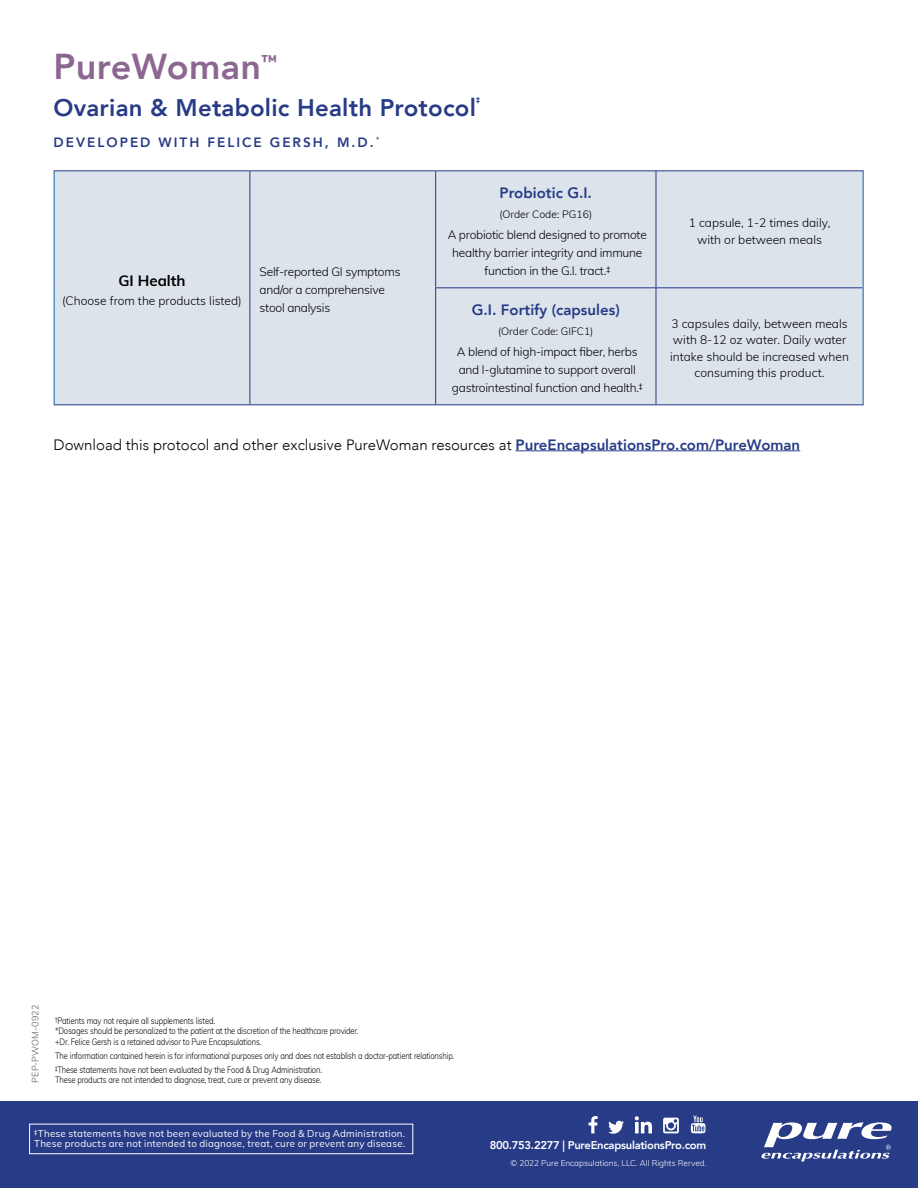
<style>
.page{position:relative;width:918px;height:1188px;background:#fff}
.page>*{position:absolute;margin:0;border:0;box-sizing:border-box;transform-origin:0 0}
.t1{font:800 36px "Avenir";letter-spacing:.01em;color:#8c6791}
.t2{font:800 24px "Avenir";letter-spacing:.01em;color:#273b87}
.t3{font:300 15px "Avenir";color:#000}
.t4{font:800 15px "Avenir";color:#273b87}
.t5{font:700 15px "Muli";color:#000}
.t6{font:800 13.5px "Avenir";letter-spacing:.15em;color:#273b87}
.t7{font:300 12px/18px "Muli";letter-spacing:-.02em;color:#000;text-align:center}
.t8{font:300 12px/16.5px "Muli";color:#000;text-align:center}
.t9{font:800 11.25px "Avenir";letter-spacing:-.025em;color:#fff}
.t10{font:700 11.25px "Muli";color:#273b87}
.t11{font:300 10.5px "Muli";color:#000}
.t12{font:9.75px/10.5px "Muli";letter-spacing:.025em;color:#fff}
.t13{font:300 9px/10.5px "Muli";letter-spacing:-.02em;color:#000;scale:.85 1}
.t14{font:300 9px "Muli";letter-spacing:.02em;color:#58595b}
.t15{font:300 8.25px "Muli";color:#fff}
.t16{font:700 6.3px "Muli";color:#273b87}
.s1{font-weight:800;color:#273b87}
</style>
<div class="page">
<div style="left:0;top:1101px;width:918px;height:87px;background:#273b87"></div>
<svg style="left:589px;top:1116px;width:9px;height:17px"></svg>
<svg style="left:635px;top:1116px;width:17px;height:17px"></svg>
<svg style="left:663px;top:1118px;width:16px;height:15px"></svg>
<svg style="left:608px;top:1121px;width:16px;height:13px"></svg>
<svg style="left:691px;top:1116px;width:15px;height:17px"></svg>
<svg style="left:761px;top:1122px;width:131px;height:40px"></svg>
<div style="left:29px;top:1124px;width:384px;height:30px;border:1px solid #fff"></div>
<hr style="left:516px;top:450px;width:284px;height:1px;background:#273b87">
<div style="left:55px;top:172px;width:808px;height:233px;background:#dce3eb"></div>
<hr style="left:436px;top:171px;width:220px;height:1px;background:#273b87">
<hr style="left:435px;top:171px;width:1px;height:117px;background:#273b87">
<hr style="left:656px;top:171px;width:1px;height:117px;background:#273b87">
<hr style="left:435px;top:288px;width:221px;height:1px;background:#273b87">
<hr style="left:54px;top:171px;width:196px;height:1px;background:#273b87">
<hr style="left:250px;top:171px;width:1px;height:117px;background:#273b87">
<hr style="left:250px;top:288px;width:1px;height:117px;background:#273b87">
<hr style="left:250px;top:171px;width:186px;height:1px;background:#273b87">
<hr style="left:656px;top:171px;width:208px;height:1px;background:#273b87">
<hr style="left:435px;top:288px;width:1px;height:117px;background:#273b87">
<hr style="left:656px;top:288px;width:1px;height:117px;background:#273b87">
<hr style="left:656px;top:288px;width:207px;height:1px;background:#273b87">
<hr style="left:54px;top:405px;width:196px;height:1px;background:#273b87">
<hr style="left:250px;top:405px;width:186px;height:1px;background:#273b87">
<hr style="left:436px;top:405px;width:220px;height:1px;background:#273b87">
<hr style="left:656px;top:405px;width:208px;height:1px;background:#273b87">
<hr style="left:54px;top:171px;width:1px;height:117px;background:#2d6fb7">
<hr style="left:54px;top:288px;width:1px;height:117px;background:#2d6fb7">
<hr style="left:863px;top:171px;width:1px;height:117px;background:#2d6fb7">
<hr style="left:863px;top:288px;width:1px;height:117px;background:#2d6fb7">
<h1 class="t1" style="left:54px;top:39px;width:225px">PureWoman<sup>™</sup></h1>
<h2 class="t2" style="left:54px;top:89px;width:424px">Ovarian &amp; Metabolic Health Protocol</h2>
<p class="t10" style="left:476px;top:93px;width:5px">‡</p>
<h3 class="t6" style="left:54px;top:132px;width:322px">DEVELOPED WITH FELICE GERSH, M.D.</h3>
<p class="t16" style="left:376px;top:133px;width:5px">+</p>
<h3 class="t5" style="left:118px;top:269px;width:69px">GI Health</h3>
<h3 class="t8" style="left:62px;top:292px;width:181px">(Choose from the products listed)</h3>
<h3 class="t7" style="left:260px;top:262px;width:142px;text-align:left">Self-reported GI symptoms and/or a comprehensive stool analysis</h3>
<h3 class="t4" style="left:500px;top:181px;width:94px">Probiotic G.I.</h3>
<p class="t11" style="left:499px;top:207px;width:94px">(Order Code: PG16)</p>
<h3 class="t7" style="left:448px;top:225px;width:201px">A probiotic blend designed to promote healthy barrier integrity and immune function in the G.I. tract.‡</h3>
<h3 class="t4" style="left:472px;top:298px;width:150px">G.I. Fortify (capsules)</h3>
<p class="t11" style="left:498px;top:324px;width:97px">(Order Code: GIFC1)</p>
<h3 class="t7" style="left:452px;top:342px;width:192px">A blend of high-impact fiber, herbs and l-glutamine to support overall gastrointestinal function and health.‡</h3>
<h3 class="t8" style="left:689px;top:214px;width:143px">1 capsule, 1-2 times daily, with or between meals</h3>
<h3 class="t8" style="left:670px;top:314px;width:180px">3 capsules daily, between meals with 8-12 oz water. Daily water intake should be increased when consuming this product.</h3>
<h3 class="t3" style="left:54px;top:436px;width:748px">Download this protocol and other exclusive PureWoman resources at <span class="s1">PureEncapsulationsPro.com/PureWoman</span></h3>
<p class="t14" style="left:29px;top:1083px;width:80px;rotate:-90deg">PEP-PWOM-0922</p>
<p class="t13" style="left:55px;top:1015px;width:359px">†Patients may not require all supplements listed.<br>*Dosages should be personalized to the patient at the discretion of the healthcare provider. +Dr. Felice Gersh is a retained advisor to Pure Encapsulations.</p>
<p class="t13" style="left:55px;top:1048px;width:471px;line-height:14px">The information contained herein is for informational purposes only and does not establish a doctor-patient relationship. ‡These statements have not been evaluated by the Food &amp; Drug Administration.</p>
<p class="t13" style="left:55px;top:1075px;width:315px">These products are not intended to diagnose, treat, cure or prevent any disease.</p>
<p class="t12" style="left:34px;top:1127px;width:373px">‡These statements have not been evaluated by the Food &amp; Drug Administration.<br>These products are not intended to diagnose, treat, cure or prevent any disease.</p>
<p class="t9" style="left:490px;top:1136px;width:218px">800.753.2277 | PureEncapsulationsPro.com</p>
<p class="t15" style="left:511px;top:1157px;width:198px">© 2022 Pure Encapsulations, LLC. All Rights Rerved.</p>
</div>
